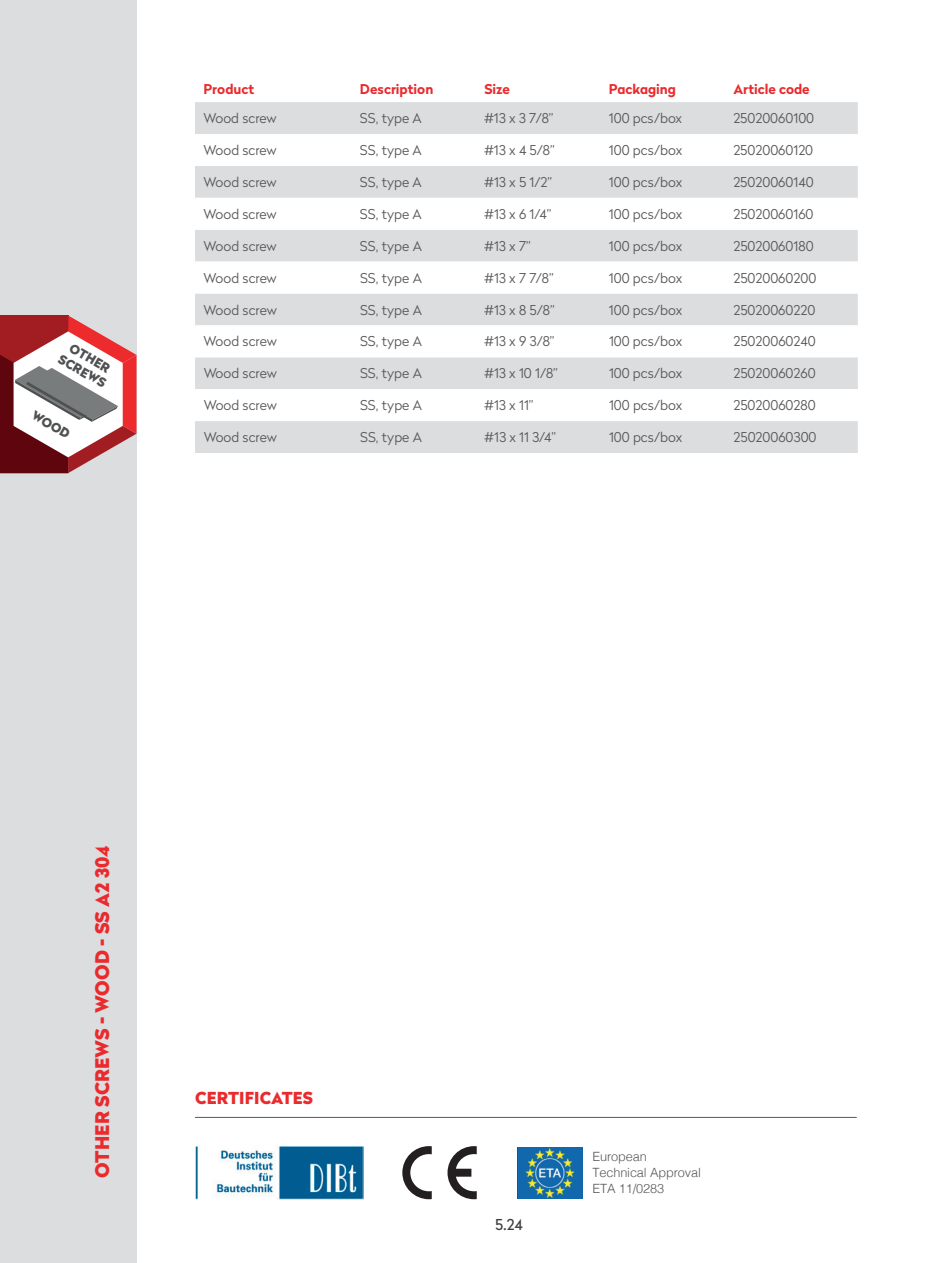
<style>
.page{position:relative;width:949px;height:1263px;background:#fff}
.page>*{position:absolute;margin:0;border:0;box-sizing:border-box;transform-origin:0 0}
.t1{font:900 18.75px "Radikal";letter-spacing:.005em;color:#ea2a2d}
.t2{font:900 16.5px "Radikal";letter-spacing:.005em;color:#ea2a2d}
.t3{font:15px "Radikal";color:#3e3e3f}
.t4{font:300 13.5px "Radikal";color:#57585a}
.t5{font:700 13.5px "Radikal";color:#ea2a2d}
.t6{font:300 12.75px/15.9px "Helvetica";letter-spacing:-.01em;color:#57585a}
.t7{font:900 12.6px/15.1px "Radikal";color:#4e5052;text-align:center}
</style>
<div class="page">
<div style="left:0;top:0;width:136px;height:1263px;background:#dcdddf"></div>
<div style="left:0;top:315px;width:68px;height:40px;background:#a21d22"></div>
<svg style="left:0;top:316px;width:136px;height:157px"></svg>
<div style="left:195px;top:102px;width:662px;height:351px;background:#dcdddf"></div>
<svg style="left:195px;top:134px;width:662px;height:287px"></svg>
<img style="left:195px;top:1146px;width:168px;height:53px">
<svg style="left:447px;top:1146px;width:29px;height:53px"></svg>
<svg style="left:402px;top:1146px;width:29px;height:53px"></svg>
<hr style="left:195px;top:1117px;width:661px;height:1px;background:#57585a">
<img style="left:517px;top:1147px;width:65px;height:52px">
<p class="t7" style="left:71px;top:338px;width:54px;rotate:30deg">OTHER<br>SCREWS</p>
<p class="t7" style="left:37px;top:407px;width:43px;rotate:30deg">WOOD</p>
<p class="t5" style="left:203px;top:79px;width:52px">Product</p>
<p class="t5" style="left:360px;top:79px;width:75px">Description</p>
<p class="t5" style="left:484px;top:79px;width:27px">Size</p>
<p class="t5" style="left:608px;top:79px;width:69px">Packaging</p>
<p class="t5" style="left:733px;top:79px;width:78px">Article code</p>
<p class="t4" style="left:203px;top:109px;width:75px">Wood screw</p>
<p class="t4" style="left:360px;top:109px;width:63px">SS, type A</p>
<p class="t4" style="left:484px;top:109px;width:71px">#13 x 3 7/8”</p>
<p class="t4" style="left:608px;top:109px;width:75px">100 pcs/box</p>
<p class="t4" style="left:733px;top:109px;width:82px">25020060100</p>
<p class="t4" style="left:203px;top:141px;width:75px">Wood screw</p>
<p class="t4" style="left:360px;top:141px;width:63px">SS, type A</p>
<p class="t4" style="left:484px;top:141px;width:72px">#13 x 4 5/8”</p>
<p class="t4" style="left:608px;top:141px;width:75px">100 pcs/box</p>
<p class="t4" style="left:733px;top:141px;width:81px">25020060120</p>
<p class="t4" style="left:203px;top:173px;width:75px">Wood screw</p>
<p class="t4" style="left:360px;top:173px;width:63px">SS, type A</p>
<p class="t4" style="left:484px;top:173px;width:69px">#13 x 5 1/2”</p>
<p class="t4" style="left:608px;top:173px;width:75px">100 pcs/box</p>
<p class="t4" style="left:733px;top:173px;width:82px">25020060140</p>
<p class="t4" style="left:203px;top:205px;width:75px">Wood screw</p>
<p class="t4" style="left:360px;top:205px;width:63px">SS, type A</p>
<p class="t4" style="left:484px;top:205px;width:68px">#13 x 6 1/4”</p>
<p class="t4" style="left:608px;top:205px;width:75px">100 pcs/box</p>
<p class="t4" style="left:733px;top:205px;width:82px">25020060160</p>
<p class="t4" style="left:203px;top:236px;width:75px">Wood screw</p>
<p class="t4" style="left:360px;top:236px;width:63px">SS, type A</p>
<p class="t4" style="left:484px;top:236px;width:48px">#13 x 7”</p>
<p class="t4" style="left:608px;top:236px;width:75px">100 pcs/box</p>
<p class="t4" style="left:733px;top:236px;width:82px">25020060180</p>
<p class="t4" style="left:203px;top:268px;width:75px">Wood screw</p>
<p class="t4" style="left:360px;top:268px;width:63px">SS, type A</p>
<p class="t4" style="left:484px;top:268px;width:71px">#13 x 7 7/8”</p>
<p class="t4" style="left:608px;top:268px;width:75px">100 pcs/box</p>
<p class="t4" style="left:733px;top:268px;width:84px">25020060200</p>
<p class="t4" style="left:203px;top:300px;width:75px">Wood screw</p>
<p class="t4" style="left:360px;top:300px;width:63px">SS, type A</p>
<p class="t4" style="left:484px;top:300px;width:72px">#13 x 8 5/8”</p>
<p class="t4" style="left:608px;top:300px;width:75px">100 pcs/box</p>
<p class="t4" style="left:733px;top:300px;width:83px">25020060220</p>
<p class="t4" style="left:203px;top:332px;width:75px">Wood screw</p>
<p class="t4" style="left:360px;top:332px;width:63px">SS, type A</p>
<p class="t4" style="left:484px;top:332px;width:72px">#13 x 9 3/8”</p>
<p class="t4" style="left:608px;top:332px;width:75px">100 pcs/box</p>
<p class="t4" style="left:733px;top:332px;width:84px">25020060240</p>
<p class="t4" style="left:203px;top:364px;width:75px">Wood screw</p>
<p class="t4" style="left:360px;top:364px;width:63px">SS, type A</p>
<p class="t4" style="left:484px;top:364px;width:75px">#13 x 10 1/8”</p>
<p class="t4" style="left:608px;top:364px;width:75px">100 pcs/box</p>
<p class="t4" style="left:733px;top:364px;width:84px">25020060260</p>
<p class="t4" style="left:204px;top:396px;width:75px">Wood screw</p>
<p class="t4" style="left:360px;top:396px;width:63px">SS, type A</p>
<p class="t4" style="left:484px;top:396px;width:50px">#13 x 11”</p>
<p class="t4" style="left:609px;top:396px;width:75px">100 pcs/box</p>
<p class="t4" style="left:733px;top:396px;width:84px">25020060280</p>
<p class="t4" style="left:204px;top:428px;width:75px">Wood screw</p>
<p class="t4" style="left:360px;top:428px;width:63px">SS, type A</p>
<p class="t4" style="left:484px;top:428px;width:73px">#13 x 11 3/4”</p>
<p class="t4" style="left:609px;top:428px;width:75px">100 pcs/box</p>
<p class="t4" style="left:733px;top:428px;width:84px">25020060300</p>
<h1 class="t1" style="left:89px;top:1178px;width:333px;rotate:-90deg">OTHER SCREWS - WOOD - SS A2 304</h1>
<p class="t2" style="left:195px;top:1086px;width:119px">CERTIFICATES</p>
<p class="t3" style="left:495px;top:1214px;width:29px">5.24</p>
<p class="t6" style="left:592px;top:1148px;width:110px">European<br>Technical Approval<br>ETA 11/0283</p>
</div>
